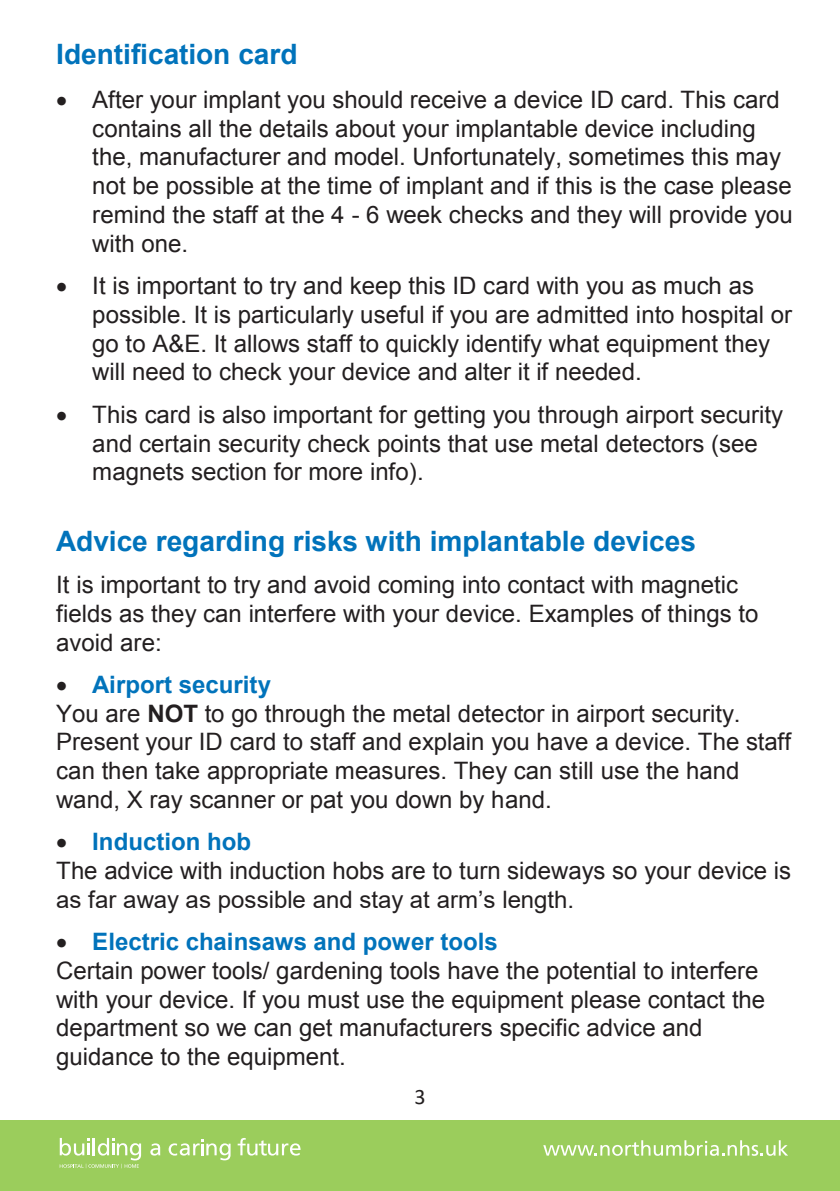
<style>
.page{position:relative;width:840px;height:1191px;background:#fff}
.page>*{position:absolute;margin:0;border:0;box-sizing:border-box;transform-origin:0 0}
.t1{font:700 28px "Arial";color:#0173bb}
.t2{font:24px/28.8px "Arial";color:#231f20}
.t3{font:700 24px "Arial";color:#0173bb}
.t4{font:22px "Calibri";color:#231f20}
.s1{font-weight:700;color:#0173bb}
.s2{font-weight:700}
</style>
<div class="page">
<div style="left:0;top:1120px;width:839px;height:71px;background:#9bcd5c"></div>
<svg style="left:150px;top:1143px;width:10px;height:12px"></svg>
<svg style="left:168px;top:1139px;width:62px;height:21px"></svg>
<svg style="left:237px;top:1138px;width:63px;height:17px"></svg>
<svg style="left:60px;top:1137px;width:81px;height:31px"></svg>
<svg style="left:543px;top:1140px;width:244px;height:15px"></svg>
<p class="t1" style="left:56px;top:36px;width:243px">Identification card</p>
<p class="t2" style="left:92px;top:85px;width:701px">After your implant you should receive a device ID card. This card contains all the details about your implantable device including the, manufacturer and model. Unfortunately, sometimes this may not be possible at the time of implant and if this is the case please remind the staff at the 4 - 6 week checks and they will provide you with one.</p>
<p class="t2" style="left:92px;top:271px;width:700px">It is important to try and keep this ID card with you as much as possible. It is particularly useful if you are admitted into hospital or go to A&amp;E. It allows staff to quickly identify what equipment they will need to check your device and alter it if needed.</p>
<p class="t2" style="left:92px;top:400px;width:692px">This card is also important for getting you through airport security and certain security check points that use metal detectors (see magnets section for more info).</p>
<p class="t1" style="left:56px;top:523px;width:641px">Advice regarding risks with implantable devices</p>
<p class="t2" style="left:56px;top:570px;width:703px">It is important to try and avoid coming into contact with magnetic fields as they can interfere with your device. Examples of things to avoid are:</p>
<p class="t2" style="left:56px;top:670px;width:735px;text-indent:36px"><span class="s1">Airport security<br></span>You are <span class="s2">NOT</span> to go through the metal detector in airport security.<br>Present your ID card to staff and explain you have a device. The staff can then take appropriate measures. They can still use the hand wand, X ray scanner or pat you down by hand.</p>
<p class="t3" style="left:92px;top:826px;width:160px">Induction hob</p>
<p class="t2" style="left:56px;top:856px;width:736px">The advice with induction hobs are to turn sideways so your device is as far away as possible and stay at arm’s length.</p>
<p class="t3" style="left:92px;top:926px;width:407px">Electric chainsaws and power tools</p>
<p class="t2" style="left:56px;top:956px;width:710px">Certain power tools/ gardening tools have the potential to interfere with your device. If you must use the equipment please contact the department so we can get manufacturers specific advice and guidance to the equipment.</p>
<p class="t4" style="left:414px;top:1081px;width:13px">3</p>
</div>
